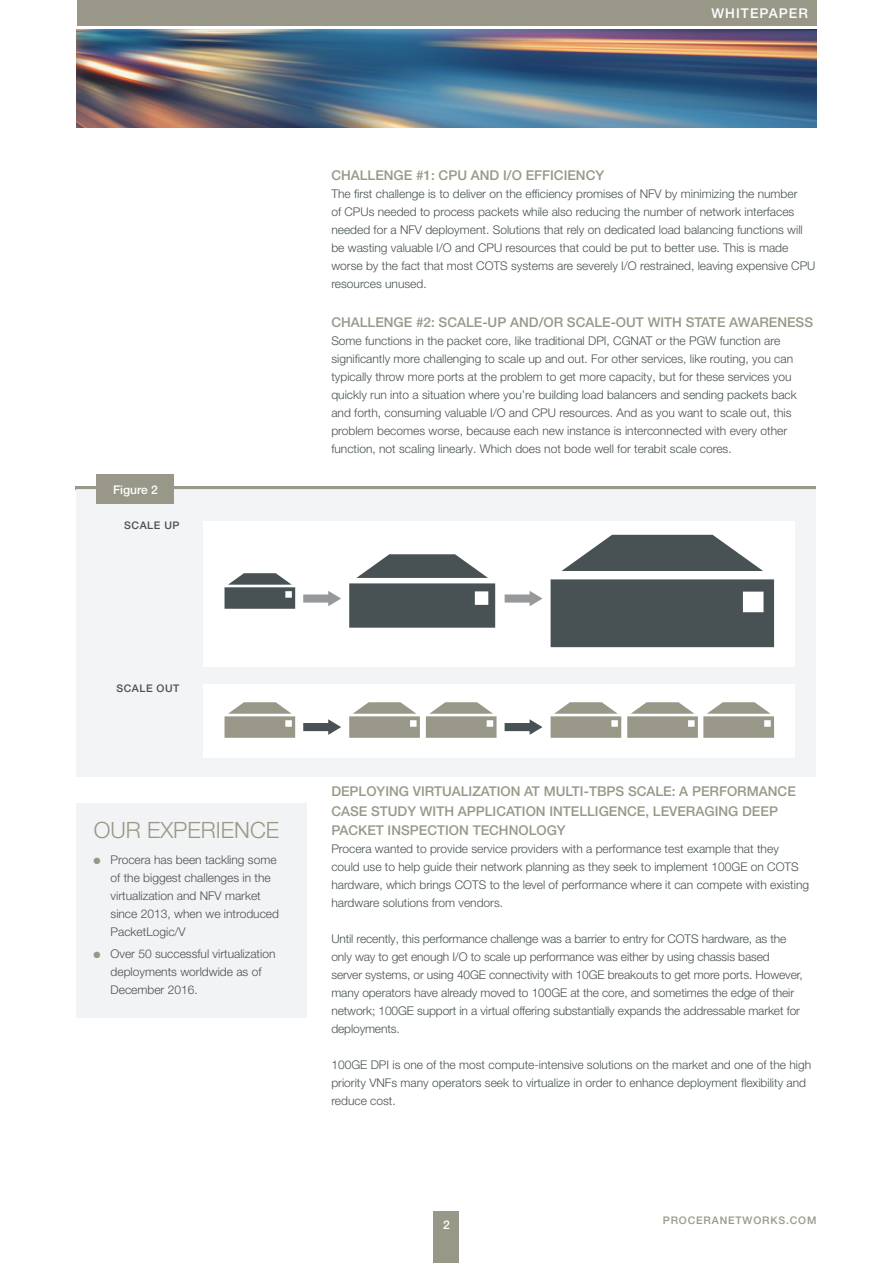
<style>
.page{position:relative;width:893px;height:1263px;background:#fff}
.page>*{position:absolute;margin:0;border:0;box-sizing:border-box;transform-origin:0 0}
.sidebar_header_CAPS{font:300 22.5px "Helvetica Neue LT Pro";color:#999888}
.body_subhead{font:500 13.5px/19.5px "Helvetica Neue LT Pro";color:#999888}
.body___paragraph{font:500 13.5px "Helvetica Neue LT Pro";color:#999888}
.doc_type_top_title{font:500 13.5px "Helvetica Neue LT Pro";letter-spacing:.08em;color:#fff}
.body___paragraph-2{font:300 12px/18px "Helvetica Neue LT Pro";color:#485153}
.SB_Sidebar_subhead{font:300 12px/18px "Helvetica Neue LT Pro";color:#485153}
.Figure_numbering_Wht{font:500 12px "Helvetica Neue LT Pro";color:#fff}
.t1{font:500 10.5px "Helvetica Neue LT Pro";letter-spacing:.08em;color:#999888}
.Image_label{font:500 10.5px "Helvetica Neue LT Pro";letter-spacing:.05em;color:#485153}
.s1{color:#999888}
</style>
<div class="page">
<img style="left:77px;top:30px;width:739px;height:98px">
<div style="left:77px;top:0;width:739px;height:26px;background:#999888"></div>
<div style="left:434px;top:1212px;width:25px;height:51px;background:#999888"></div>
<hr style="left:75px;top:486px;width:741px;height:3px;background:#999888">
<div style="left:76px;top:489px;width:740px;height:288px;background:#f2f3f4"></div>
<div style="left:97px;top:474px;width:77px;height:30px;background:#999888"></div>
<div style="left:204px;top:521px;width:591px;height:145px;background:#fff"></div>
<svg style="left:225px;top:573px;width:70px;height:36px"></svg>
<svg style="left:349px;top:554px;width:146px;height:74px"></svg>
<div style="left:551px;top:579px;width:223px;height:68px;background:#485153"></div>
<svg style="left:561px;top:535px;width:202px;height:36px"></svg>
<svg style="left:303px;top:591px;width:38px;height:15px"></svg>
<svg style="left:505px;top:591px;width:37px;height:15px"></svg>
<div style="left:204px;top:685px;width:591px;height:73px;background:#fff"></div>
<svg style="left:225px;top:702px;width:70px;height:36px"></svg>
<svg style="left:349px;top:702px;width:71px;height:36px"></svg>
<svg style="left:426px;top:702px;width:71px;height:36px"></svg>
<svg style="left:551px;top:702px;width:70px;height:36px"></svg>
<svg style="left:627px;top:702px;width:147px;height:36px"></svg>
<svg style="left:303px;top:719px;width:38px;height:16px"></svg>
<svg style="left:505px;top:719px;width:37px;height:16px"></svg>
<div style="left:77px;top:803px;width:230px;height:214px;background:#f2f3f4"></div>
<p class="Figure_numbering_Wht" style="left:113px;top:482px;width:46px">Figure 2</p>
<p class="Image_label" style="left:124px;top:519px;width:57px">SCALE UP</p>
<p class="doc_type_top_title" style="left:711px;top:5px;width:98px">WHITEPAPER</p>
<p class="body___paragraph" style="left:331px;top:167px;width:274px">CHALLENGE #1: CPU AND I/O EFFICIENCY</p>
<p class="body___paragraph-2" style="left:331px;top:184px;width:486px">The first challenge is to deliver on the efficiency promises of NFV by minimizing the number<br>of CPUs needed to process packets while also reducing the number of network interfaces needed for a NFV deployment. Solutions that rely on dedicated load balancing functions will be wasting valuable I/O and CPU resources that could be put to better use. This is made worse by the fact that most COTS systems are severely I/O restrained, leaving expensive CPU resources unused.</p>
<p class="body_subhead" style="left:331px;top:312px;width:483px">CHALLENGE #2: SCALE-UP AND/OR SCALE-OUT WITH STATE AWARENESS</p>
<p class="body___paragraph-2" style="left:331px;top:331px;width:467px">Some functions in the packet core, like traditional DPI, CGNAT or the PGW function are significantly more challenging to scale up and out. For other services, like routing, you can typically throw more ports at the problem to get more capacity, but for these services you quickly run into a situation where you’re building load balancers and sending packets back and forth, consuming valuable I/O and CPU resources. And as you want to scale out, this problem becomes worse, because each new instance is interconnected with every other function, not scaling linearly. Which does not bode well for terabit scale cores.</p>
<p class="Image_label" style="left:116px;top:682px;width:64px">SCALE OUT</p>
<p class="sidebar_header_CAPS" style="left:94px;top:816px;width:187px">OUR EXPERIENCE</p>
<p class="SB_Sidebar_subhead" style="left:111px;top:850px;width:170px;text-indent:-17px"><span class="s1">●</span> Procera has been tackling some of the biggest challenges in the virtualization and NFV market since 2013, when we introduced<br>PacketLogic/V</p>
<p class="SB_Sidebar_subhead" style="left:111px;top:944px;width:166px;text-indent:-17px"><span class="s1">●</span> Over 50 successful virtualization deployments worldwide as of<br>December 2016.</p>
<p class="body_subhead" style="left:331px;top:782px;width:466px">DEPLOYING VIRTUALIZATION AT MULTI-TBPS SCALE: A PERFORMANCE<br>CASE STUDY WITH APPLICATION INTELLIGENCE, LEVERAGING DEEP<br>PACKET INSPECTION TECHNOLOGY</p>
<p class="body___paragraph-2" style="left:331px;top:840px;width:479px">Procera wanted to provide service providers with a performance test example that they could use to help guide their network planning as they seek to implement 100GE on COTS hardware, which brings COTS to the level of performance where it can compete with existing hardware solutions from vendors.</p>
<p class="body___paragraph-2" style="left:331px;top:930px;width:473px">Until recently, this performance challenge was a barrier to entry for COTS hardware, as the only way to get enough I/O to scale up performance was either by using chassis based server systems, or using 40GE connectivity with 10GE breakouts to get more ports. However, many operators have already moved to 100GE at the core, and sometimes the edge of their network; 100GE support in a virtual offering substantially expands the addressable market for deployments.</p>
<p class="body___paragraph-2" style="left:331px;top:1056px;width:481px">100GE DPI is one of the most compute-intensive solutions on the market and one of the high priority VNFs many operators seek to virtualize in order to enhance deployment flexibility and reduce cost.</p>
<p class="Figure_numbering_Wht" style="left:443px;top:1217px;width:8px">2</p>
<p class="t1" style="left:663px;top:1214px;width:155px">PROCERANETWORKS.COM</p>
</div>
